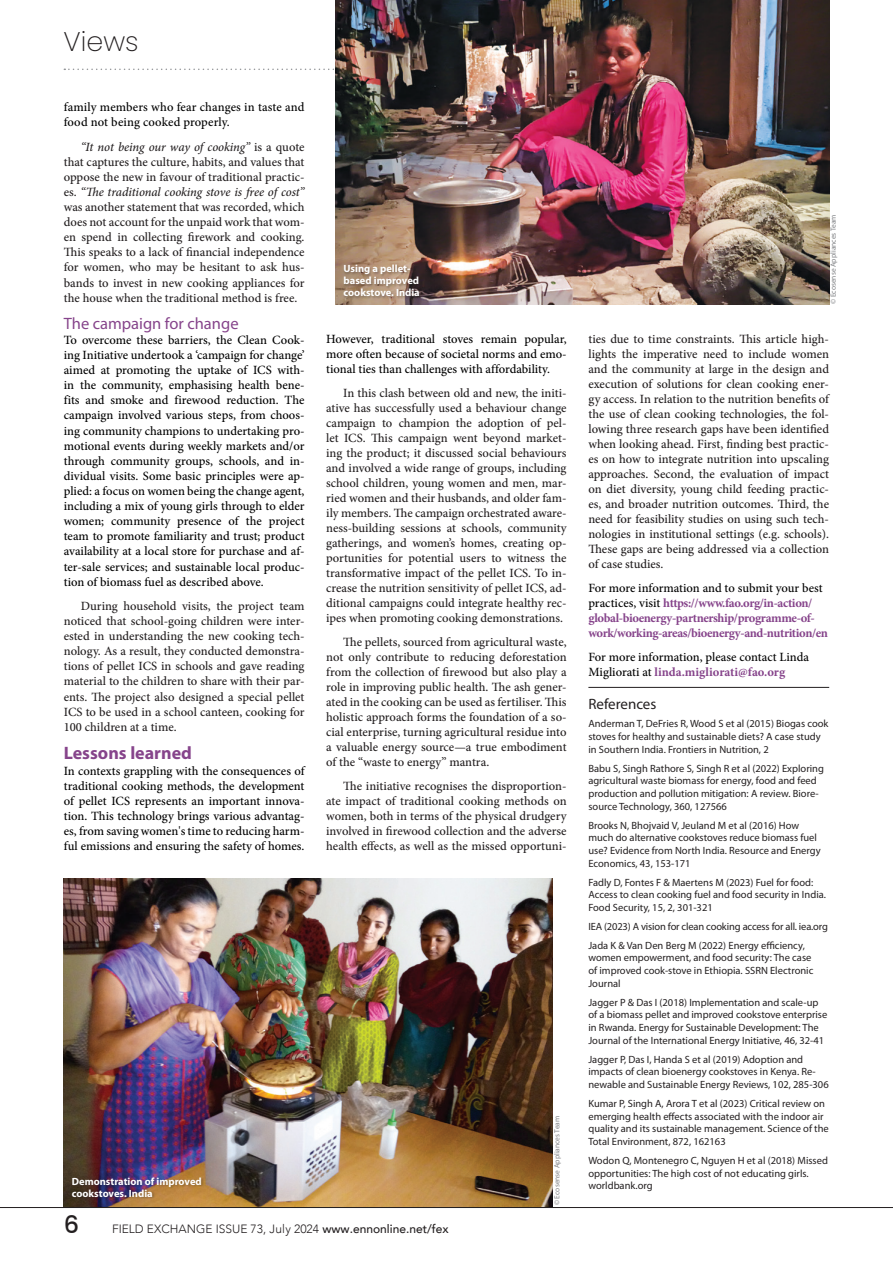
<style>
.page{position:relative;width:893px;height:1263px;background:#fff}
.page>*{position:absolute;margin:0;border:0;box-sizing:border-box;transform-origin:0 0}
.Section_2{font:200 27px "Poppins";color:#231f20}
.t1{font:500 24px "Poppins";color:#231f20}
.Sub_Heading_1{font:700 18px "Myriad Pro";color:#86448b}
.Sub_Heading_2{font:16.5px "Myriad Pro";color:#86448b}
.Ref_Body{font:15px "Myriad Pro";color:#231f20}
.t2{font:500 12.6px/15px "Minion Pro";color:#231f20;text-align:justify}
.Basic_No_Indent{font:500 12.6px/15.1px "Minion Pro";color:#000;text-align:justify}
.Basic_No_Indent-2{font:700 12.6px/15px "Minion Pro";letter-spacing:-.03em;color:#86448b}
.Basic_No_Indent-3{font:700 12.6px "Minion Pro";color:#86448b}
.t3{font:300 12px "Avenir";color:#231f20}
.Ref_Body-2{font:10.5px/12.8px "Myriad Pro";color:#231f20}
.Photo_caption{font:700 10.5px/12px "Myriad Pro";color:#fff}
.Photo_credit{font:7.5px "Myriad Pro";color:#808285}
.s1{font-style:italic}
.s2{font-weight:500}
.s3{font-weight:500;color:#000}
</style>
<div class="page">
<svg style="left:64px;top:69px;width:272px;height:1px"></svg>
<hr style="left:588px;top:687px;width:241px;height:1px;background:#231f20">
<img style="left:336px;top:0;width:493px;height:304px">
<img style="left:64px;top:878px;width:489px;height:329px">
<hr style="left:0;top:1207px;width:893px;height:1px;background:#231f20">
<div style="left:343px;top:264px;width:80px;height:36px;background:#231f20;opacity:.31"></div>
<div style="left:72px;top:1177px;width:132px;height:23px;background:#231f20;opacity:.31"></div>
<p class="Section_2" style="left:64px;top:26px;width:77px">Views</p>
<p class="Basic_No_Indent" style="left:64px;top:100px;width:242px">family members who fear changes in taste and food not being cooked properly.</p>
<p class="t2" style="left:64px;top:139px;width:242px;text-indent:17px"><span class="s1">“It not being our way of cooking”</span> is a quote that captures the culture, habits, and values that oppose the new in favour of traditional practic&shy;es. <span class="s1">“The traditional cooking stove is free of cost” </span>was another statement that was recorded, which does not account for the unpaid work that wom&shy;en spend in collecting firework and cooking.<br>This speaks to a lack of financial independence for women, who may be hesitant to ask hus&shy;bands to invest in new cooking appliances for the house when the traditional method is free.</p>
<p class="Sub_Heading_2" style="left:64px;top:313px;width:176px">The campaign for change</p>
<p class="Basic_No_Indent" style="left:64px;top:332px;width:242px">To overcome these barriers, the Clean Cook&shy;ing Initiative undertook a ‘campaign for change’ aimed at promoting the uptake of ICS with&shy;in the community, emphasising health bene&shy;fits and smoke and firewood reduction. The campaign involved various steps, from choos&shy;ing community champions to undertaking pro&shy;motional events during weekly markets and/or through community groups, schools, and in&shy;dividual visits. Some basic principles were ap&shy;plied: a focus on women being the change agent, including a mix of young girls through to elder women; community presence of the project team to promote familiarity and trust; product availability at a local store for purchase and af&shy;ter-sale services; and sustainable local produc&shy;tion of biomass fuel as described above.</p>
<p class="t2" style="left:64px;top:598px;width:242px;text-indent:17px">During household visits, the project team noticed that school-going children were inter&shy;ested in understanding the new cooking tech&shy;nology. As a result, they conducted demonstra&shy;tions of pellet ICS in schools and gave reading material to the children to share with their par&shy;ents. The project also designed a special pellet ICS to be used in a school canteen, cooking for 100 children at a time.</p>
<p class="Sub_Heading_1" style="left:64px;top:742px;width:130px">Lessons learned</p>
<p class="Basic_No_Indent" style="left:64px;top:763px;width:242px">In contexts grappling with the consequences of traditional cooking methods, the development of pellet ICS represents an important innova&shy;tion. This technology brings various advantag&shy;es, from saving women's time to reducing harm&shy;ful emissions and ensuring the safety of homes.</p>
<p class="Photo_caption" style="left:344px;top:262px;width:78px">Using a pellet&shy;based improved cookstove. India</p>
<p class="Basic_No_Indent" style="left:326px;top:331px;width:242px">However, traditional stoves remain popular, more often because of societal norms and emo&shy;tional ties than challenges with affordability.</p>
<p class="t2" style="left:326px;top:385px;width:242px;text-indent:17px">In this clash between old and new, the initi&shy;ative has successfully used a behaviour change campaign to champion the adoption of pel&shy;let ICS. This campaign went beyond market&shy;ing the product; it discussed social behaviours and involved a wide range of groups, including school children, young women and men, mar&shy;ried women and their husbands, and older fam&shy;ily members. The campaign orchestrated aware&shy;ness-building sessions at schools, community gatherings, and women’s homes, creating op&shy;portunities for potential users to witness the transformative impact of the pellet ICS. To in&shy;crease the nutrition sensitivity of pellet ICS, ad&shy;ditional campaigns could integrate healthy rec&shy;ipes when promoting cooking demonstrations.</p>
<p class="t2" style="left:326px;top:634px;width:242px;text-indent:17px">The pellets, sourced from agricultural waste, not only contribute to reducing deforestation from the collection of firewood but also play a role in improving public health. The ash gener&shy;ated in the cooking can be used as fertiliser. This holistic approach forms the foundation of a so&shy;cial enterprise, turning agricultural residue into a valuable energy source—a true embodiment of the “waste to energy” mantra.</p>
<p class="t2" style="left:326px;top:778px;width:242px;text-indent:17px">The initiative recognises the disproportion&shy;ate impact of traditional cooking methods on women, both in terms of the physical drudgery involved in firewood collection and the adverse health effects, as well as the missed opportuni-</p>
<p class="Photo_caption" style="left:72px;top:1175px;width:131px">Demonstration of improved cookstoves. India</p>
<p class="Photo_credit" style="left:552px;top:1205px;width:91px;rotate:-90deg">© Ecosense Appliances Team</p>
<h2 class="t1" style="left:64px;top:1210px;width:17px">6</h2>
<p class="t3" style="left:112px;top:1222px;width:338px">FIELD EXCHANGE ISSUE 73, July 2024 <span class="s2">www.ennonline.net/fex</span></p>
<p class="Photo_credit" style="left:829px;top:304px;width:91px;rotate:-90deg">© Ecosense Appliances Team</p>
<p class="t2" style="left:588px;top:331px;width:242px">ties due to time constraints. This article high&shy;lights the imperative need to include women and the community at large in the design and execution of solutions for clean cooking ener&shy;gy access. In relation to the nutrition benefits of the use of clean cooking technologies, the fol&shy;lowing three research gaps have been identified when looking ahead. First, finding best practic&shy;es on how to integrate nutrition into upscaling approaches. Second, the evaluation of impact on diet diversity, young child feeding practic&shy;es, and broader nutrition outcomes. Third, the need for feasibility studies on using such tech&shy;nologies in institutional settings (e.g. schools).<br>These gaps are being addressed via a collection of case studies.</p>
<p class="Basic_No_Indent-2" style="left:588px;top:580px;width:241px"><span class="s3">For more information and to submit your best practices, visit</span> https://www.fao.org/in-action/ global-bioenergy-partnership/programme-of&shy;work/working-areas/bioenergy-and-nutrition/en</p>
<p class="Basic_No_Indent" style="left:588px;top:649px;width:222px">For more information, please contact Linda</p>
<p class="Basic_No_Indent-3" style="left:588px;top:663px;width:198px"><span class="s3">Migliorati at</span> linda.migliorati@fao.org</p>
<p class="Ref_Body" style="left:588px;top:694px;width:70px">References</p>
<p class="Ref_Body-2" style="left:588px;top:717px;width:242px">Anderman T, DeFries R, Wood S et al (2015) Biogas cook stoves for healthy and sustainable diets? A case study in Southern India. Frontiers in Nutrition, 2</p>
<p class="Ref_Body-2" style="left:588px;top:762px;width:237px">Babu S, Singh Rathore S, Singh R et al (2022) Exploring agricultural waste biomass for energy, food and feed production and pollution mitigation: A review. Biore&shy;source Technology, 360, 127566</p>
<p class="Ref_Body-2" style="left:588px;top:819px;width:234px">Brooks N, Bhojvaid V, Jeuland M et al (2016) How much do alternative cookstoves reduce biomass fuel use? Evidence from North India. Resource and Energy Economics, 43, 153-171</p>
<p class="Ref_Body-2" style="left:588px;top:876px;width:239px">Fadly D, Fontes F &amp; Maertens M (2023) Fuel for food:<br>Access to clean cooking fuel and food security in India.<br>Food Security, 15, 2, 301-321</p>
<p class="Ref_Body-2" style="left:588px;top:920px;width:241px">IEA (2023) A vision for clean cooking access for all. iea.org</p>
<p class="Ref_Body-2" style="left:588px;top:939px;width:227px">Jada K &amp; Van Den Berg M (2022) Energy efficiency, women empowerment, and food security: The case of improved cook-stove in Ethiopia. SSRN Electronic Journal</p>
<p class="Ref_Body-2" style="left:588px;top:996px;width:240px">Jagger P &amp; Das I (2018) Implementation and scale-up of a biomass pellet and improved cookstove enterprise in Rwanda. Energy for Sustainable Development: The Journal of the International Energy Initiative, 46, 32-41</p>
<p class="Ref_Body-2" style="left:588px;top:1053px;width:242px">Jagger P, Das I, Handa S et al (2019) Adoption and impacts of clean bioenergy cookstoves in Kenya. Re&shy;newable and Sustainable Energy Reviews, 102, 285-306</p>
<p class="Ref_Body-2" style="left:588px;top:1097px;width:242px">Kumar P, Singh A, Arora T et al (2023) Critical review on emerging health effects associated with the indoor air quality and its sustainable management. Science of the Total Environment, 872, 162163</p>
<p class="Ref_Body-2" style="left:588px;top:1154px;width:241px">Wodon Q, Montenegro C, Nguyen H et al (2018) Missed opportunities: The high cost of not educating girls. worldbank.org</p>
</div>
